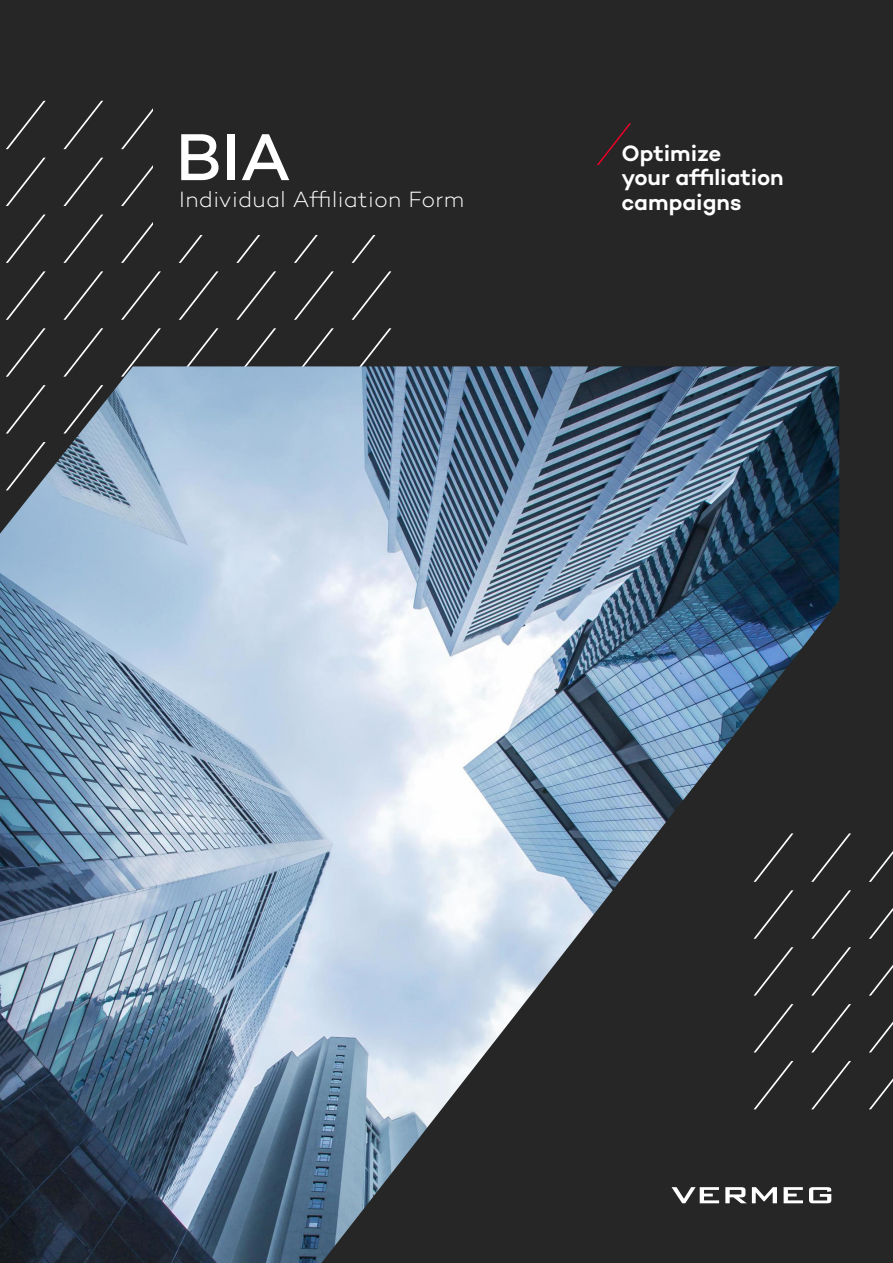
<style>
.page{position:relative;width:893px;height:1263px;background:#262626}
.page>*{position:absolute;margin:0;border:0;box-sizing:border-box;transform-origin:0 0}
.t1{font:500 67.5px "Campton";color:#fff}
.t2{font:600 22.65px/24.6px "Campton";color:#fff}
.t3{font:300 22.5px "Campton";letter-spacing:.02em;color:#fff}
</style>
<div class="page">
<svg style="left:869px;top:851px;width:24px;height:31px"></svg>
<svg style="left:839px;top:833px;width:12px;height:16px"></svg>
<svg style="left:869px;top:908px;width:24px;height:31px"></svg>
<svg style="left:839px;top:890px;width:12px;height:16px"></svg>
<svg style="left:869px;top:965px;width:24px;height:30px"></svg>
<svg style="left:839px;top:947px;width:12px;height:16px"></svg>
<svg style="left:869px;top:1021px;width:24px;height:31px"></svg>
<svg style="left:839px;top:1004px;width:12px;height:16px"></svg>
<svg style="left:869px;top:1078px;width:24px;height:31px"></svg>
<svg style="left:839px;top:1061px;width:12px;height:16px"></svg>
<svg style="left:121px;top:108px;width:32px;height:41px"></svg>
<svg style="left:63px;top:101px;width:40px;height:48px"></svg>
<svg style="left:6px;top:101px;width:40px;height:48px"></svg>
<svg style="left:121px;top:165px;width:32px;height:41px"></svg>
<svg style="left:63px;top:158px;width:40px;height:48px"></svg>
<svg style="left:6px;top:158px;width:40px;height:48px"></svg>
<svg style="left:121px;top:222px;width:32px;height:41px"></svg>
<svg style="left:63px;top:215px;width:40px;height:48px"></svg>
<svg style="left:6px;top:215px;width:40px;height:48px"></svg>
<svg style="left:121px;top:271px;width:40px;height:49px"></svg>
<svg style="left:63px;top:271px;width:40px;height:49px"></svg>
<svg style="left:6px;top:271px;width:40px;height:49px"></svg>
<svg style="left:129px;top:328px;width:32px;height:38px"></svg>
<svg style="left:72px;top:328px;width:31px;height:38px"></svg>
<svg style="left:14px;top:328px;width:32px;height:38px"></svg>
<svg style="left:352px;top:235px;width:24px;height:28px"></svg>
<svg style="left:294px;top:235px;width:24px;height:28px"></svg>
<svg style="left:236px;top:235px;width:24px;height:28px"></svg>
<svg style="left:179px;top:235px;width:24px;height:28px"></svg>
<svg style="left:352px;top:271px;width:39px;height:49px"></svg>
<svg style="left:294px;top:271px;width:40px;height:49px"></svg>
<svg style="left:236px;top:271px;width:40px;height:49px"></svg>
<svg style="left:179px;top:271px;width:40px;height:49px"></svg>
<svg style="left:360px;top:328px;width:31px;height:38px"></svg>
<svg style="left:302px;top:328px;width:32px;height:38px"></svg>
<svg style="left:244px;top:328px;width:32px;height:38px"></svg>
<svg style="left:187px;top:328px;width:32px;height:38px"></svg>
<img style="left:0;top:366px;width:839px;height:897px">
<svg style="left:672px;top:1187px;width:47px;height:16px"></svg>
<svg style="left:725px;top:1187px;width:52px;height:16px"></svg>
<svg style="left:784px;top:1187px;width:19px;height:16px"></svg>
<svg style="left:809px;top:1187px;width:22px;height:16px"></svg>
<svg style="left:597px;top:123px;width:34px;height:42px"></svg>
<p class="t1" style="left:176px;top:115px;width:117px">BIA</p>
<p class="t3" style="left:179px;top:186px;width:286px">Individual Affiliation Form</p>
<p class="t2" style="left:621px;top:140px;width:101px">Optimize</p>
<p class="t2" style="left:621px;top:165px;width:164px">your affiliation campaigns</p>
</div>
